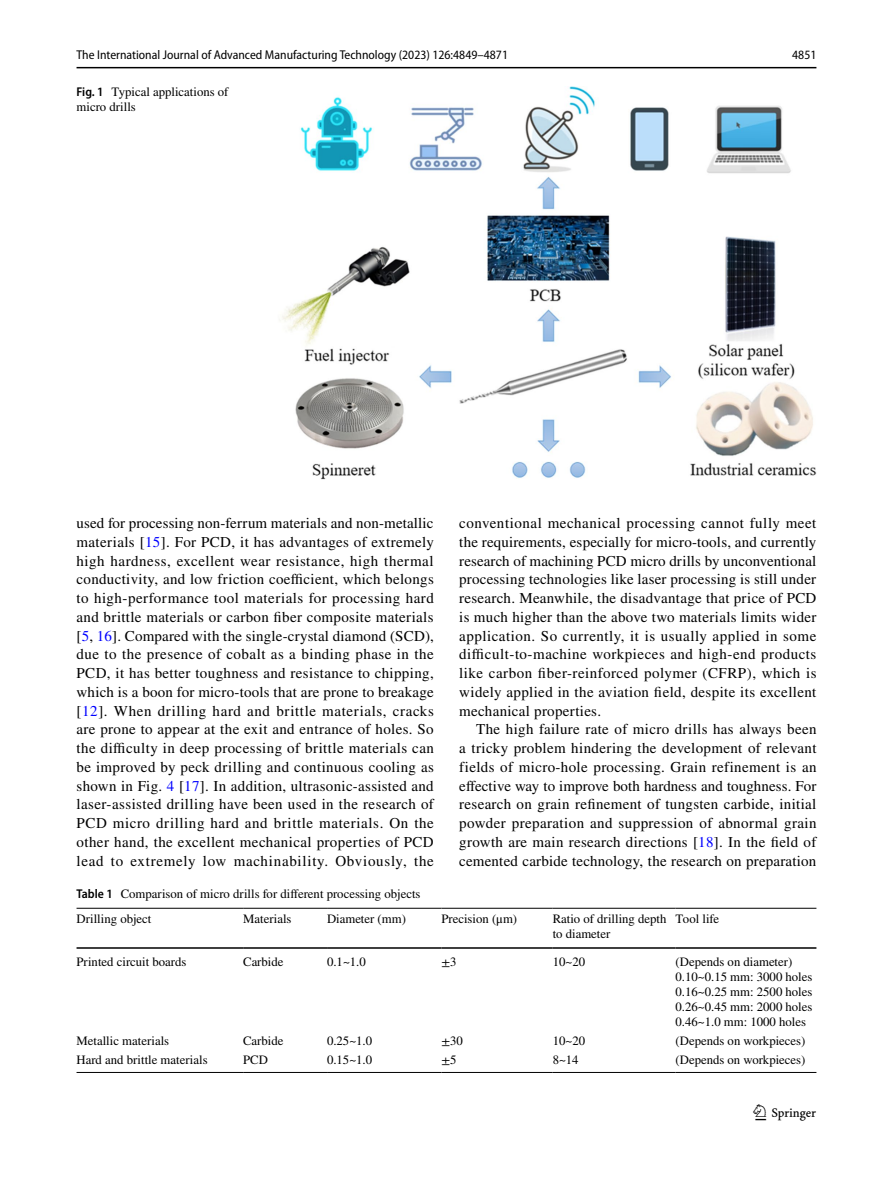
<style>
.page{position:relative;width:893px;height:1187px;background:#fff}
.page>*{position:absolute;margin:0;border:0;box-sizing:border-box;transform-origin:0 0}
.t1{font:22.5px "Springnew Regular 3";color:#000}
.t2{font:15px/18.8px "STIX";letter-spacing:.025em;color:#000;text-align:justify}
.t3{font:12.75px/15px "STIX";color:#000}
.t4{font:semi-condensed 12.75px "Myriad Pro";color:#000}
.s1{font-family:"Myriad Pro";font-weight:600;font-stretch:semi-condensed}
.s2{color:#00f}
</style>
<div class="page">
<hr style="left:77px;top:67px;width:739px;height:1px;background:#000">
<img style="left:282px;top:87px;width:534px;height:392px">
<hr style="left:77px;top:907px;width:166px;height:1px;background:#000">
<hr style="left:77px;top:947px;width:166px;height:1px;background:#000">
<hr style="left:243px;top:907px;width:84px;height:1px;background:#000">
<hr style="left:243px;top:947px;width:84px;height:1px;background:#000">
<hr style="left:327px;top:907px;width:114px;height:1px;background:#000">
<hr style="left:327px;top:947px;width:114px;height:1px;background:#000">
<hr style="left:441px;top:907px;width:112px;height:1px;background:#000">
<hr style="left:441px;top:947px;width:112px;height:1px;background:#000">
<hr style="left:553px;top:907px;width:123px;height:1px;background:#000">
<hr style="left:553px;top:947px;width:123px;height:1px;background:#000">
<hr style="left:676px;top:907px;width:140px;height:1px;background:#000">
<hr style="left:676px;top:947px;width:140px;height:1px;background:#000">
<hr style="left:77px;top:1071px;width:166px;height:1px;background:#000">
<hr style="left:243px;top:1071px;width:84px;height:1px;background:#000">
<hr style="left:327px;top:1071px;width:114px;height:1px;background:#000">
<hr style="left:441px;top:1071px;width:112px;height:1px;background:#000">
<hr style="left:553px;top:1071px;width:123px;height:1px;background:#000">
<hr style="left:676px;top:1071px;width:140px;height:1px;background:#000">
<p class="t4" style="left:77px;top:48px;width:433px">The International Journal of Advanced Manufacturing Technology (2023) 126:4849–4871</p>
<p class="t4" style="left:792px;top:48px;width:26px">4851</p>
<p class="t3" style="left:77px;top:85px;width:153px"><span class="s1">Fig. 1</span> Typical applications of micro drills</p>
<p class="t2" style="left:77px;top:514px;width:359px">used for processing non-ferrum materials and non-metallic materials [<span class="s2">15</span>]. For PCD, it has advantages of extremely high hardness, excellent wear resistance, high thermal conductivity, and low friction coefficient, which belongs to high-performance tool materials for processing hard and brittle materials or carbon fiber composite materials [<span class="s2">5</span>, <span class="s2">16</span>]. Compared with the single-crystal diamond (SCD), due to the presence of cobalt as a binding phase in the PCD, it has better toughness and resistance to chipping, which is a boon for micro-tools that are prone to breakage [<span class="s2">12</span>]. When drilling hard and brittle materials, cracks are prone to appear at the exit and entrance of holes. So the difficulty in deep processing of brittle materials can be improved by peck drilling and continuous cooling as shown in Fig. <span class="s2">4</span> [<span class="s2">17</span>]. In addition, ultrasonic-assisted and laser-assisted drilling have been used in the research of PCD micro drilling hard and brittle materials. On the other hand, the excellent mechanical properties of PCD lead to extremely low machinability. Obviously, the</p>
<p class="t2" style="left:459px;top:514px;width:359px">conventional mechanical processing cannot fully meet the requirements, especially for micro-tools, and currently research of machining PCD micro drills by unconventional processing technologies like laser processing is still under research. Meanwhile, the disadvantage that price of PCD is much higher than the above two materials limits wider application. So currently, it is usually applied in some difficult-to-machine workpieces and high-end products like carbon fiber-reinforced polymer (CFRP), which is widely applied in the aviation field, despite its excellent mechanical properties.</p>
<p class="t2" style="left:459px;top:721px;width:359px;text-indent:17px">The high failure rate of micro drills has always been a tricky problem hindering the development of relevant fields of micro-hole processing. Grain refinement is an effective way to improve both hardness and toughness. For research on grain refinement of tungsten carbide, initial powder preparation and suppression of abnormal grain growth are main research directions [<span class="s2">18</span>]. In the field of cemented carbide technology, the research on preparation</p>
<p class="t3" style="left:77px;top:881px;width:345px;line-height:25.5px"><span class="s1">Table 1</span> Comparison of micro drills for different processing objects<br>Drilling object</p>
<p class="t3" style="left:243px;top:912px;width:50px">Materials</p>
<p class="t3" style="left:327px;top:912px;width:80px">Diameter (mm)</p>
<p class="t3" style="left:441px;top:912px;width:77px">Precision (μm)</p>
<p class="t3" style="left:553px;top:912px;width:115px">Ratio of drilling depth to diameter</p>
<p class="t3" style="left:676px;top:912px;width:45px">Tool life</p>
<p class="t3" style="left:77px;top:955px;width:111px">Printed circuit boards</p>
<p class="t3" style="left:243px;top:955px;width:42px">Carbide</p>
<p class="t3" style="left:327px;top:955px;width:40px">0.1~1.0</p>
<p class="t3" style="left:441px;top:955px;width:17px">±3</p>
<p class="t3" style="left:553px;top:955px;width:34px">10~20</p>
<p class="t3" style="left:676px;top:955px;width:138px">(Depends on diameter)<br>0.10~0.15 mm: 3000 holes<br>0.16~0.25 mm: 2500 holes<br>0.26~0.45 mm: 2000 holes<br>0.46~1.0 mm: 1000 holes</p>
<p class="t3" style="left:77px;top:1034px;width:94px">Metallic materials</p>
<p class="t3" style="left:243px;top:1034px;width:42px">Carbide</p>
<p class="t3" style="left:327px;top:1034px;width:47px">0.25~1.0</p>
<p class="t3" style="left:441px;top:1034px;width:23px">±30</p>
<p class="t3" style="left:553px;top:1034px;width:34px">10~20</p>
<p class="t3" style="left:676px;top:1034px;width:131px">(Depends on workpieces)</p>
<p class="t3" style="left:76px;top:1052px;width:133px">Hard and brittle materials</p>
<p class="t3" style="left:243px;top:1052px;width:26px">PCD</p>
<p class="t3" style="left:327px;top:1052px;width:47px">0.15~1.0</p>
<p class="t3" style="left:441px;top:1052px;width:17px">±5</p>
<p class="t3" style="left:553px;top:1052px;width:28px">8~14</p>
<p class="t3" style="left:676px;top:1052px;width:131px">(Depends on workpieces)</p>
<h1 class="t1" style="left:755px;top:1104px;width:62px">1 3</h1>
</div>
